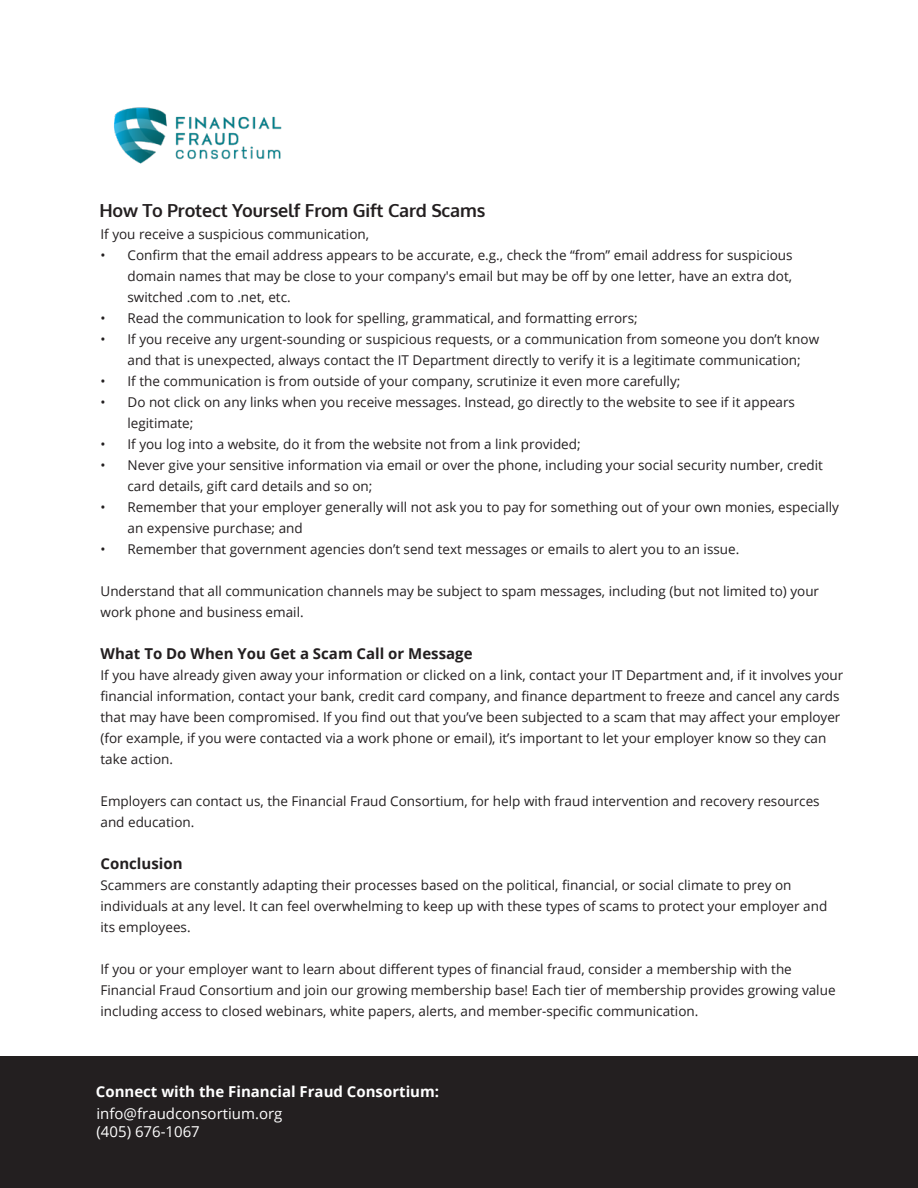
<style>
.page{position:relative;width:918px;height:1188px;background:#fff}
.page>*{position:absolute;margin:0;border:0;box-sizing:border-box;transform-origin:0 0}
.t1{font:700 18px "Oxygen";letter-spacing:-.01em;color:#231f20}
.t2{font:700 15px "Open Sans";color:#231f20}
.t3{font:700 15px "Open Sans";color:#fff}
.t4{font:15px/18px "Open Sans";color:#fff}
.t5{font:13.5px/21px "Open Sans";color:#231f20}
</style>
<div class="page">
<div style="left:0;top:1057px;width:918px;height:131px;background:#231f20"></div>
<img style="left:114px;top:107px;width:168px;height:57px">
<h1 class="t1" style="left:99px;top:200px;width:388px">How To Protect Yourself From Gift Card Scams</h1>
<p class="t5" style="left:101px;top:223px;width:270px">If you receive a suspicious communication,</p>
<p class="t5" style="left:128px;top:244px;width:667px;text-align:justify;text-indent:-27px">• Confirm that the email address appears to be accurate, e.g., check the “from” email address for suspicious domain names that may be close to your company's email but may be off by one letter, have an extra dot, switched .com to .net, etc.</p>
<p class="t5" style="left:101px;top:307px;width:539px">• Read the communication to look for spelling, grammatical, and formatting errors;</p>
<p class="t5" style="left:128px;top:328px;width:693px;text-indent:-27px">• If you receive any urgent-sounding or suspicious requests, or a communication from someone you don’t know and that is unexpected, always contact the IT Department directly to verify it is a legitimate communication;</p>
<p class="t5" style="left:101px;top:370px;width:581px">• If the communication is from outside of your company, scrutinize it even more carefully;</p>
<p class="t5" style="left:128px;top:391px;width:669px;text-indent:-27px">• Do not click on any links when you receive messages. Instead, go directly to the website to see if it appears legitimate;</p>
<p class="t5" style="left:101px;top:433px;width:482px">• If you log into a website, do it from the website not from a link provided;</p>
<p class="t5" style="left:128px;top:454px;width:697px;text-indent:-27px">• Never give your sensitive information via email or over the phone, including your social security number, credit card details, gift card details and so on;</p>
<p class="t5" style="left:128px;top:496px;width:713px;text-indent:-27px">• Remember that your employer generally will not ask you to pay for something out of your own monies, especially an expensive purchase; and</p>
<p class="t5" style="left:101px;top:538px;width:640px">• Remember that government agencies don’t send text messages or emails to alert you to an issue.</p>
<p class="t5" style="left:101px;top:580px;width:720px">Understand that all communication channels may be subject to spam messages, including (but not limited to) your work phone and business email.</p>
<p class="t2" style="left:101px;top:643px;width:374px">What To Do When You Get a Scam Call or Message</p>
<p class="t5" style="left:101px;top:664px;width:744px">If you have already given away your information or clicked on a link, contact your IT Department and, if it involves your financial information, contact your bank, credit card company, and finance department to freeze and cancel any cards that may have been compromised. If you find out that you’ve been subjected to a scam that may affect your employer (for example, if you were contacted via a work phone or email), it’s important to let your employer know so they can take action.</p>
<p class="t5" style="left:101px;top:790px;width:721px">Employers can contact us, the Financial Fraud Consortium, for help with fraud intervention and recovery resources and education.</p>
<p class="t2" style="left:101px;top:853px;width:84px">Conclusion</p>
<p class="t5" style="left:101px;top:874px;width:728px">Scammers are constantly adapting their processes based on the political, financial, or social climate to prey on individuals at any level. It can feel overwhelming to keep up with these types of scams to protect your employer and its employees.</p>
<p class="t5" style="left:101px;top:958px;width:737px">If you or your employer want to learn about different types of financial fraud, consider a membership with the<br>Financial Fraud Consortium and join our growing membership base! Each tier of membership provides growing value including access to closed webinars, white papers, alerts, and member-specific communication.</p>
<p class="t3" style="left:96px;top:1081px;width:345px">Connect with the Financial Fraud Consortium:</p>
<p class="t4" style="left:96px;top:1105px;width:187px">info@fraudconsortium.org (405) 676-1067</p>
</div>
